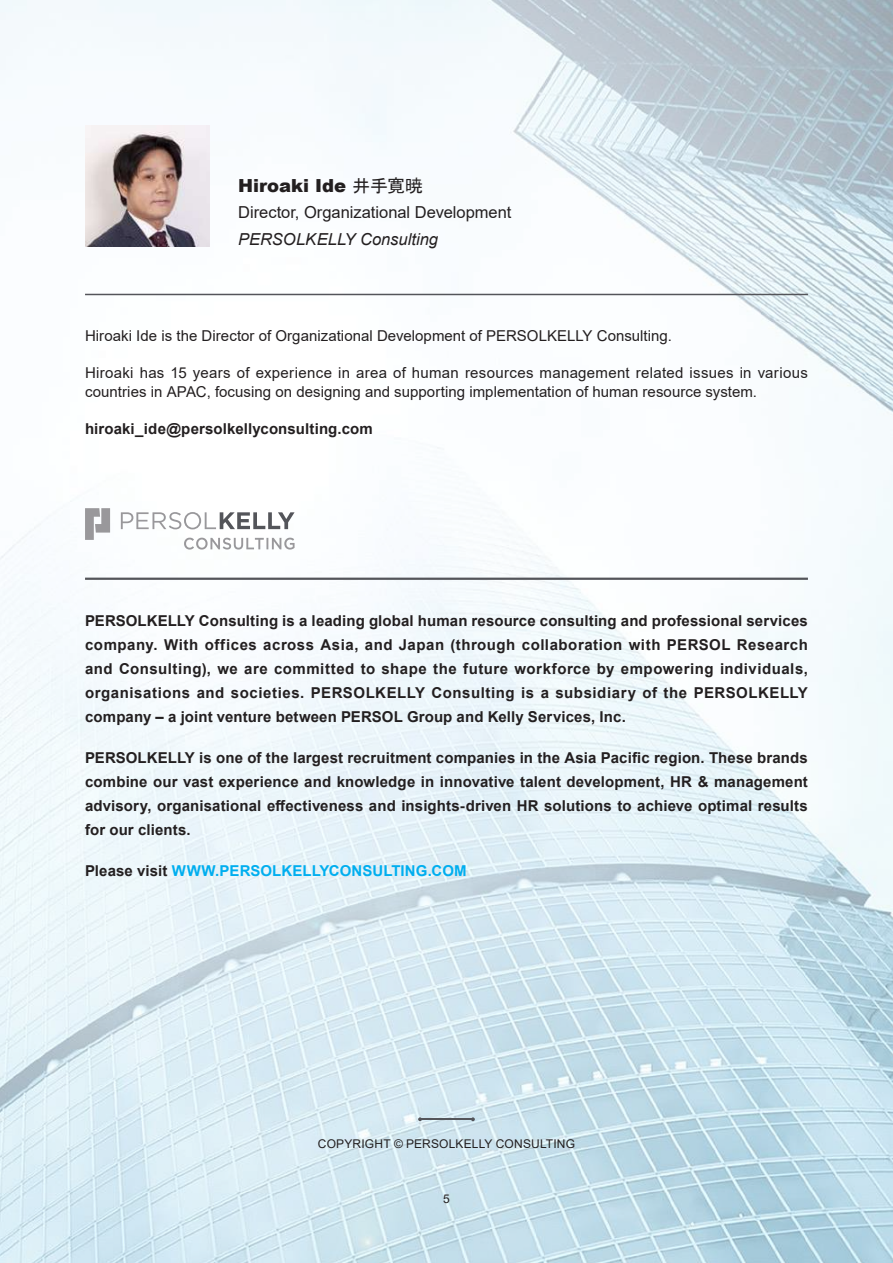
<style>
.page{position:relative;width:893px;height:1263px;background:#fff}
.page>*{position:absolute;margin:0;border:0;box-sizing:border-box;transform-origin:0 0}
.t1{font:900 18px "Arial";color:#231f20}
.t2{font:16.5px "Arial";color:#231f20}
.t3{font:italic 16.5px "Arial";color:#231f20}
.t4{font:700 15px/24px "Arial";letter-spacing:.01em;color:#231f20;text-align:justify}
.t5{font:15px/19.5px "Arial";letter-spacing:.005em;color:#231f20}
.t6{font:700 15px "Arial";letter-spacing:.005em;color:#00aeef}
.t7{font:12px "Arial";letter-spacing:.015em;color:#231f20}
.s1{font-family:"MS P Gothic";font-weight:400}
.s2{color:#231f20}
</style>
<div class="page">
<img style="left:0;top:0;width:893px;height:1263px">
<img style="left:85px;top:126px;width:125px;height:121px">
<hr style="left:85px;top:294px;width:723px;height:1px;background:#54555a">
<hr style="left:85px;top:578px;width:723px;height:2px;background:#54555a">
<svg style="left:85px;top:508px;width:25px;height:32px"></svg>
<svg style="left:121px;top:512px;width:174px;height:17px"></svg>
<svg style="left:184px;top:538px;width:111px;height:12px"></svg>
<svg style="left:418px;top:1117px;width:4px;height:4px"></svg>
<svg style="left:471px;top:1117px;width:4px;height:4px"></svg>
<hr style="left:421px;top:1118px;width:51px;height:2px;background:#54555a">
<p class="t1" style="left:238px;top:172px;width:186px">Hiroaki Ide <span class="s1">井手寛暁</span></p>
<p class="t2" style="left:238px;top:200px;width:275px">Director, Organizational Development</p>
<p class="t3" style="left:238px;top:228px;width:201px">PERSOLKELLY Consulting</p>
<p class="t5" style="left:85px;top:326px;width:588px">Hiroaki Ide is the Director of Organizational Development of PERSOLKELLY Consulting.</p>
<p class="t5" style="left:85px;top:363px;width:724px">Hiroaki has 15 years of experience in area of human resources management related issues in various countries in APAC, focusing on designing and supporting implementation of human resource system.</p>
<p class="t4" style="left:85px;top:417px;width:289px">hiroaki_ide@persolkellyconsulting.com</p>
<p class="t4" style="left:85px;top:608px;width:724px">PERSOLKELLY Consulting is a leading global human resource consulting and professional services company. With offices across Asia, and Japan (through collaboration with PERSOL Research and Consulting), we are committed to shape the future workforce by empowering individuals, organisations and societies. PERSOLKELLY Consulting is a subsidiary of the PERSOLKELLY company – a joint venture between PERSOL Group and Kelly Services, Inc.</p>
<p class="t4" style="left:85px;top:745px;width:724px">PERSOLKELLY is one of the largest recruitment companies in the Asia Pacific region. These brands combine our vast experience and knowledge in innovative talent development, HR &amp; management advisory, organisational effectiveness and insights-driven HR solutions to achieve optimal results for our clients.</p>
<p class="t6" style="left:85px;top:860px;width:383px"><span class="s2">Please visit</span> WWW.PERSOLKELLYCONSULTING.COM</p>
<p class="t7" style="left:318px;top:1135px;width:259px">COPYRIGHT © PERSOLKELLY CONSULTING</p>
<p class="t7" style="left:443px;top:1191px;width:8px">5</p>
</div>
